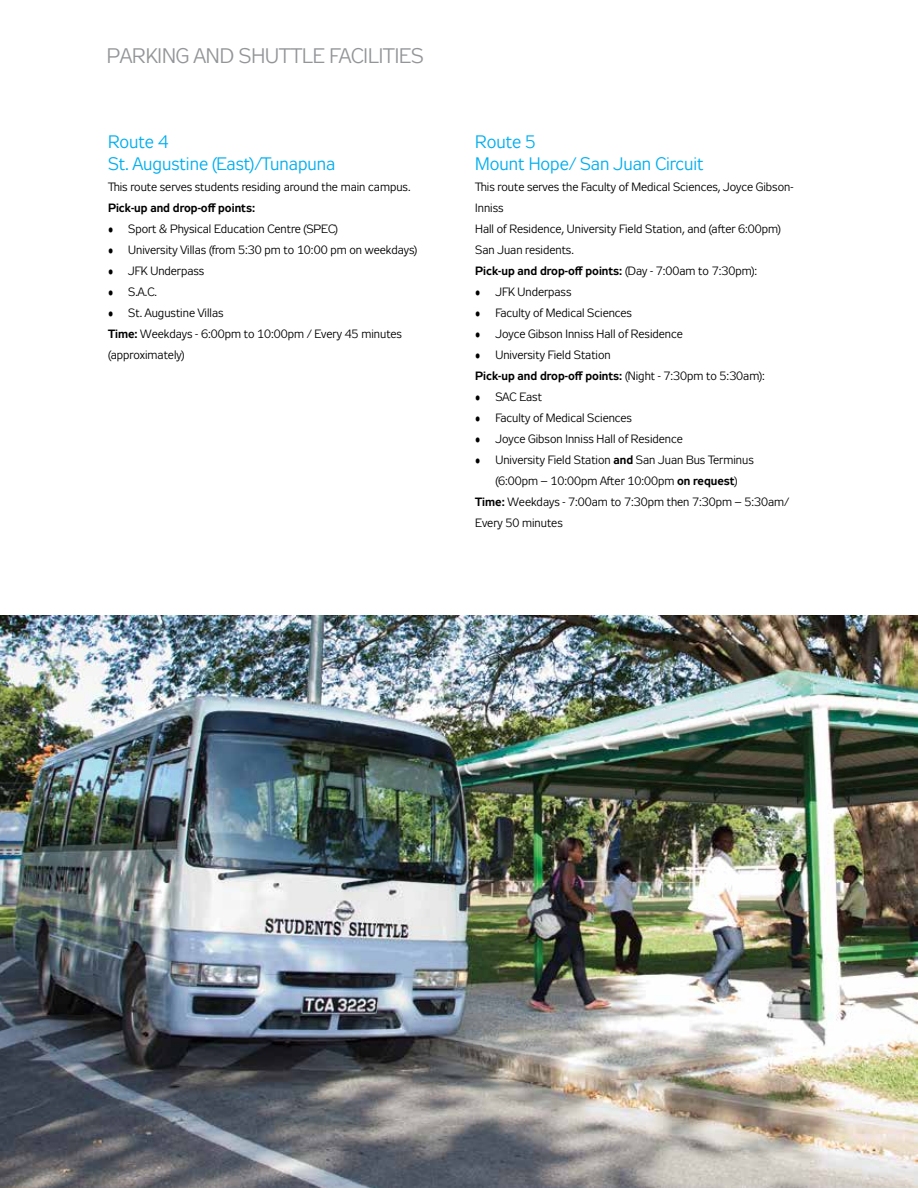
<style>
.page{position:relative;width:918px;height:1188px;background:#fff}
.page>*{position:absolute;margin:0;border:0;box-sizing:border-box;transform-origin:0 0}
.t1{font:21px "Zeppelin 31";color:#939598}
.t2{font:18px/21.6px "Zeppelin 31";color:#00aeef}
.t3{font:12px/21px "Zeppelin 31";color:#000}
.t4{font:700 12px "Zeppelin 31";color:#000}
.s1{font-weight:700}
</style>
<div class="page">
<img style="left:0;top:616px;width:918px;height:572px">
<h1 class="t1" style="left:107px;top:45px;width:319px">PARKING AND SHUTTLE FACILITIES</h1>
<h2 class="t2" style="left:108px;top:133px;width:229px">Route 4<br>St. Augustine (East)/Tunapuna</h2>
<p class="t3" style="left:108px;top:177px;width:304px">This route serves students residing around the main campus.</p>
<p class="t4" style="left:108px;top:201px;width:149px">Pick-up and drop-off points:</p>
<p class="t3" style="left:108px;top:219px;width:231px">• Sport &amp; Physical Education Centre (SPEC)</p>
<p class="t3" style="left:108px;top:240px;width:311px">• University Villas (from 5:30 pm to 10:00 pm on weekdays)</p>
<p class="t3" style="left:108px;top:261px;width:98px">• JFK Underpass</p>
<p class="t3" style="left:108px;top:282px;width:51px">• S.A.C.</p>
<p class="t3" style="left:108px;top:303px;width:296px">• St. Augustine Villas<br><span class="s1">Time:</span> Weekdays - 6:00pm to 10:00pm / Every 45 minutes (approximately)</p>
<h2 class="t2" style="left:475px;top:133px;width:230px">Route 5<br>Mount Hope/ San Juan Circuit</h2>
<p class="t3" style="left:475px;top:177px;width:320px">This route serves the Faculty of Medical Sciences, Joyce Gibson-Inniss<br>Hall of Residence, University Field Station, and (after 6:00pm)<br>San Juan residents.<br><span class="s1">Pick-up and drop-off points:</span> (Day - 7:00am to 7:30pm):</p>
<p class="t3" style="left:475px;top:282px;width:98px">• JFK Underpass</p>
<p class="t3" style="left:475px;top:303px;width:158px">• Faculty of Medical Sciences</p>
<p class="t3" style="left:475px;top:324px;width:209px">• Joyce Gibson Inniss Hall of Residence</p>
<p class="t3" style="left:475px;top:345px;width:291px">• University Field Station<br><span class="s1">Pick-up and drop-off points:</span> (Night - 7:30pm to 5:30am):</p>
<p class="t3" style="left:475px;top:387px;width:68px">• SAC East</p>
<p class="t3" style="left:475px;top:408px;width:158px">• Faculty of Medical Sciences</p>
<p class="t3" style="left:475px;top:429px;width:209px">• Joyce Gibson Inniss Hall of Residence</p>
<p class="t3" style="left:475px;top:450px;width:280px">• University Field Station <span class="s1">and</span> San Juan Bus Terminus</p>
<p class="t3" style="left:495px;top:471px;width:243px">(6:00pm – 10:00pm After 10:00pm <span class="s1">on request</span>)</p>
<p class="t3" style="left:475px;top:492px;width:315px"><span class="s1">Time:</span> Weekdays - 7:00am to 7:30pm then 7:30pm – 5:30am/</p>
<p class="t3" style="left:475px;top:513px;width:89px">Every 50 minutes</p>
</div>
